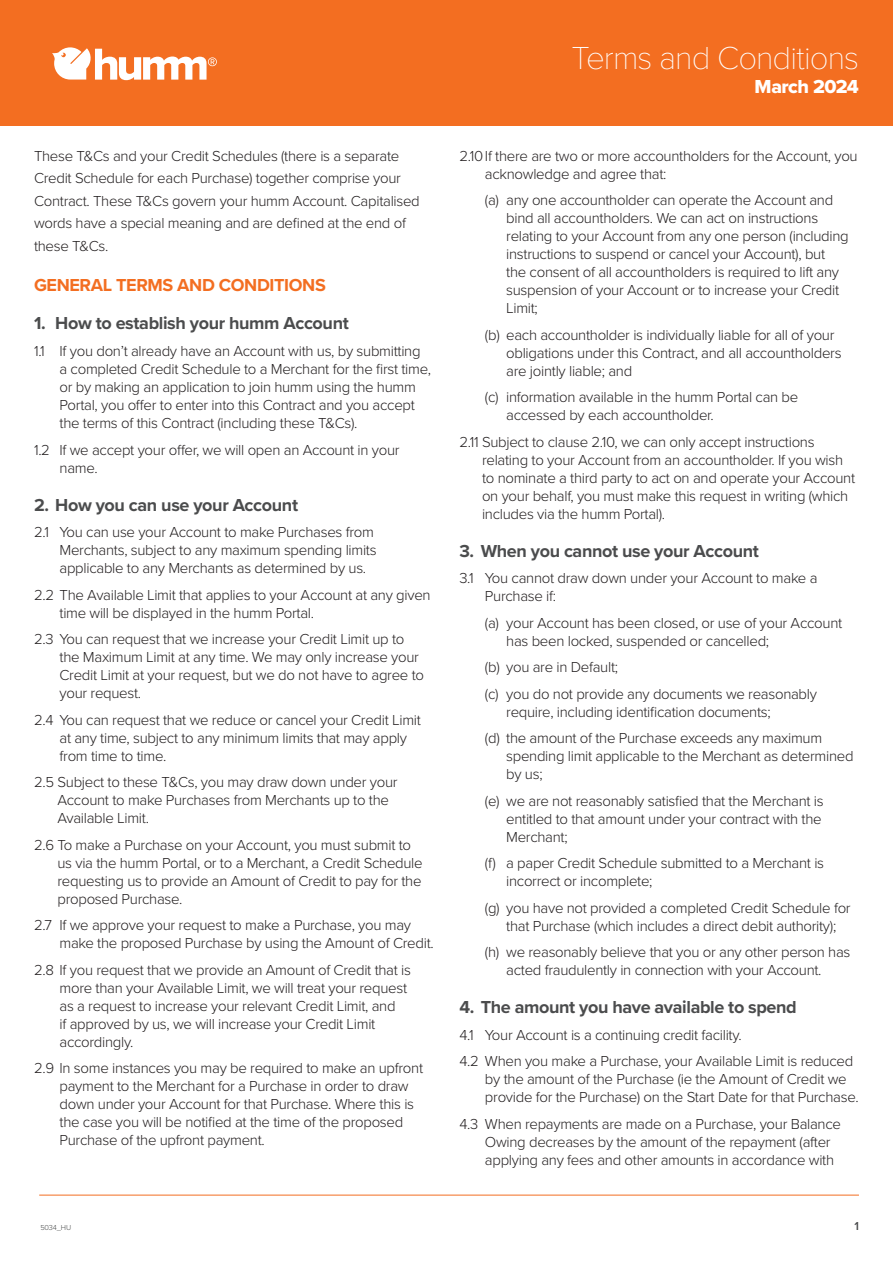
<style>
.page{position:relative;width:893px;height:1263px;background:#fff}
.page>*{position:absolute;margin:0;border:0;box-sizing:border-box;transform-origin:0 0}
.t1{font:100 33px "Proxima Nova T";letter-spacing:-.03em;color:#fff}
.t2{font:19.5px "Proxima Nova Extrabld";letter-spacing:-.03em;color:#fff}
.t3{font:700 18px "Proxima Nova";letter-spacing:-.02em;color:#4b4c4d}
.t4{font:700 18px "Proxima Nova";letter-spacing:-.02em;color:#f36e21}
.t5{font:300 15px/18px "Proxima Nova";letter-spacing:-.02em;color:#231f20}
.t6{font:600 12px "Proxima Nova";color:#4b4c4d}
.t7{font:300 7.5px "Proxima Nova";letter-spacing:-.02em;color:#464848}
</style>
<div class="page">
<div style="left:0;top:0;width:893px;height:125px;background:#f36e21"></div>
<hr style="left:39px;top:1195px;width:820px;height:1px;background:#f36e21">
<svg style="left:52px;top:47px;width:165px;height:33px"></svg>
<p class="t5" style="left:34px;top:144px;width:387px;line-height:22.5px">These T&amp;Cs and your Credit Schedules (there is a separate Credit Schedule for each Purchase) together comprise your Contract. These T&amp;Cs govern your humm Account. Capitalised words have a special meaning and are defined at the end of these T&amp;Cs.</p>
<p class="t4" style="left:34px;top:272px;width:293px">GENERAL TERMS AND CONDITIONS</p>
<p class="t3" style="left:34px;top:310px;width:316px">1. How to establish your humm Account</p>
<p class="t5" style="left:60px;top:341px;width:373px;text-indent:-26px">1.1 If you don’t already have an Account with us, by submitting a completed Credit Schedule to a Merchant for the first time, or by making an application to join humm using the humm Portal, you offer to enter into this Contract and you accept the terms of this Contract (including these T&amp;Cs).</p>
<p class="t5" style="left:60px;top:440px;width:342px;text-indent:-26px">1.2 If we accept your offer, we will open an Account in your name.</p>
<p class="t3" style="left:34px;top:491px;width:266px">2. How you can use your Account</p>
<p class="t5" style="left:60px;top:522px;width:319px;text-indent:-26px">2.1 You can use your Account to make Purchases from<br>Merchants, subject to any maximum spending limits applicable to any Merchants as determined by us.</p>
<p class="t5" style="left:60px;top:585px;width:373px;text-indent:-26px">2.2 The Available Limit that applies to your Account at any given time will be displayed in the humm Portal.</p>
<p class="t5" style="left:60px;top:629px;width:366px;text-indent:-26px">2.3 You can request that we increase your Credit Limit up to the Maximum Limit at any time. We may only increase your Credit Limit at your request, but we do not have to agree to your request.</p>
<p class="t5" style="left:60px;top:710px;width:363px;text-indent:-26px">2.4 You can request that we reduce or cancel your Credit Limit at any time, subject to any minimum limits that may apply from time to time.</p>
<p class="t5" style="left:57px;top:772px;width:342px;text-indent:-23px">2.5 Subject to these T&amp;Cs, you may draw down under your<br>Account to make Purchases from Merchants up to the<br>Available Limit.</p>
<p class="t5" style="left:57px;top:835px;width:367px;text-indent:-23px">2.6 To make a Purchase on your Account, you must submit to us via the humm Portal, or to a Merchant, a Credit Schedule requesting us to provide an Amount of Credit to pay for the proposed Purchase.</p>
<p class="t5" style="left:60px;top:915px;width:376px;text-indent:-26px">2.7 If we approve your request to make a Purchase, you may make the proposed Purchase by using the Amount of Credit.</p>
<p class="t5" style="left:60px;top:960px;width:353px;text-indent:-26px">2.8 If you request that we provide an Amount of Credit that is more than your Available Limit, we will treat your request as a request to increase your relevant Credit Limit, and<br>if approved by us, we will increase your Credit Limit accordingly.</p>
<p class="t5" style="left:60px;top:1058px;width:365px;text-indent:-26px">2.9 In some instances you may be required to make an upfront payment to the Merchant for a Purchase in order to draw down under your Account for that Purchase. Where this is the case you will be notified at the time of the proposed Purchase of the upfront payment.</p>
<h1 class="t1" style="left:572px;top:33px;width:289px">Terms and Conditions</h1>
<h2 class="t2" style="left:755px;top:72px;width:106px">March 2024</h2>
<p class="t5" style="left:485px;top:146px;width:374px;text-indent:-26px">2.10If there are two or more accountholders for the Account, you acknowledge and agree that:</p>
<p class="t5" style="left:506px;top:190px;width:344px;text-indent:-21px">(a) any one accountholder can operate the Account and bind all accountholders. We can act on instructions relating to your Account from any one person (including instructions to suspend or cancel your Account), but the consent of all accountholders is required to lift any suspension of your Account or to increase your Credit Limit;</p>
<p class="t5" style="left:506px;top:325px;width:337px;text-indent:-21px">(b) each accountholder is individually liable for all of your obligations under this Contract, and all accountholders are jointly liable; and</p>
<p class="t5" style="left:506px;top:387px;width:294px;text-indent:-21px">(c) information available in the humm Portal can be accessed by each accountholder.</p>
<p class="t5" style="left:482px;top:432px;width:375px;text-indent:-23px">2.11 Subject to clause 2.10, we can only accept instructions relating to your Account from an accountholder. If you wish to nominate a third party to act on and operate your Account on your behalf, you must make this request in writing (which includes via the humm Portal).</p>
<p class="t3" style="left:459px;top:537px;width:301px">3. When you cannot use your Account</p>
<p class="t5" style="left:485px;top:568px;width:334px;text-indent:-26px">3.1 You cannot draw down under your Account to make a<br>Purchase if:</p>
<p class="t5" style="left:506px;top:613px;width:338px;text-indent:-21px">(a) your Account has been closed, or use of your Account has been locked, suspended or cancelled;</p>
<p class="t5" style="left:485px;top:653px;width:334px;line-height:26.5px">(b) you are in Default;<br>(c) you do not provide any documents we reasonably</p>
<p class="t5" style="left:485px;top:698px;width:339px;line-height:26.5px;text-indent:21px">require, including identification documents;<br>(d) the amount of the Purchase exceeds any maximum</p>
<p class="t5" style="left:506px;top:746px;width:349px">spending limit applicable to the Merchant as determined by us;</p>
<p class="t5" style="left:506px;top:791px;width:319px;text-indent:-21px">(e) we are not reasonably satisfied that the Merchant is entitled to that amount under your contract with the<br>Merchant;</p>
<p class="t5" style="left:506px;top:853px;width:319px;text-indent:-21px">(f) a paper Credit Schedule submitted to a Merchant is incorrect or incomplete;</p>
<p class="t5" style="left:485px;top:898px;width:367px;text-align:center">(g) you have not provided a completed Credit Schedule for that Purchase (which includes a direct debit authority);</p>
<p class="t5" style="left:485px;top:942px;width:367px;text-align:center">(h) we reasonably believe that you or any other person has acted fraudulently in connection with your Account.</p>
<p class="t3" style="left:459px;top:994px;width:339px">4. The amount you have available to spend</p>
<p class="t5" style="left:459px;top:1021px;width:395px;line-height:26.5px">4.1 Your Account is a continuing credit facility.<br>4.2 When you make a Purchase, your Available Limit is reduced</p>
<p class="t5" style="left:485px;top:1069px;width:375px">by the amount of the Purchase (ie the Amount of Credit we provide for the Purchase) on the Start Date for that Purchase.</p>
<p class="t5" style="left:485px;top:1114px;width:358px;text-indent:-26px">4.3 When repayments are made on a Purchase, your Balance<br>Owing decreases by the amount of the repayment (after applying any fees and other amounts in accordance with</p>
<p class="t7" style="left:40px;top:1222px;width:32px">5034_HU</p>
<p class="t6" style="left:854px;top:1217px;width:6px">1</p>
</div>
